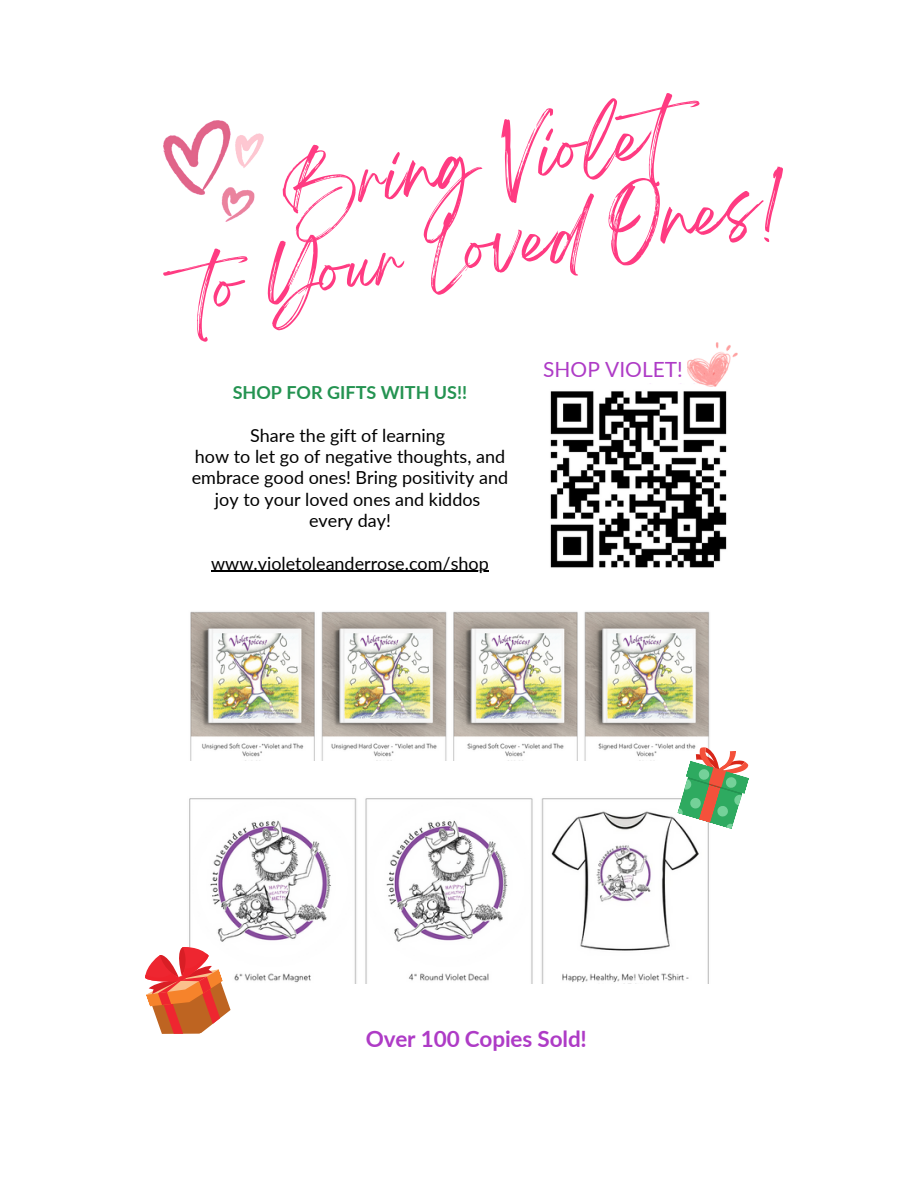
<style>
.page{position:relative;width:918px;height:1188px;background:#fff}
.page>*{position:absolute;margin:0;border:0;box-sizing:border-box;transform-origin:0 0}
.t1{font:61.05px/84.9px "Breathing";color:#ff3b82;text-align:center}
.t2{font:700 22.5px "Lato";letter-spacing:-.005em;color:#ae3bc6}
.t3{font:21px "Lato";color:#ae3bc6}
.t4{font:18px/21.3px "Lato";color:#000;text-align:center}
.t5{font:700 18px "Lato";color:#249351}
</style>
<div class="page">
<img style="left:189px;top:798px;width:520px;height:186px">
<img style="left:190px;top:611px;width:520px;height:149px">
<img style="left:550px;top:391px;width:177px;height:177px">
<svg style="left:677px;top:746px;width:72px;height:83px"></svg>
<svg style="left:145px;top:940px;width:90px;height:94px"></svg>
<img style="left:687px;top:343px;width:51px;height:44px">
<img style="left:163px;top:121px;width:101px;height:101px">
<hr style="left:211px;top:571px;width:278px;height:1px;background:#000">
<p class="t1" style="left:177px;top:184px;width:596px;rotate:-9deg">Bring Violet<br>to Your Loved Ones!</p>
<p class="t5" style="left:233px;top:381px;width:236px">SHOP FOR GIFTS WITH US!!</p>
<p class="t4" style="left:250px;top:424px;width:197px">Share the gift of learning</p>
<p class="t4" style="left:192px;top:445px;width:318px">how to let go of negative thoughts, and embrace good ones! Bring positivity and joy to your loved ones and kiddos</p>
<p class="t4" style="left:309px;top:509px;width:83px">every day!</p>
<p class="t4" style="left:211px;top:552px;width:279px">www.violetoleanderrose.com/shop</p>
<p class="t3" style="left:543px;top:356px;width:141px">SHOP VIOLET!</p>
<p class="t2" style="left:366px;top:1025px;width:223px">Over 100 Copies Sold!</p>
</div>
